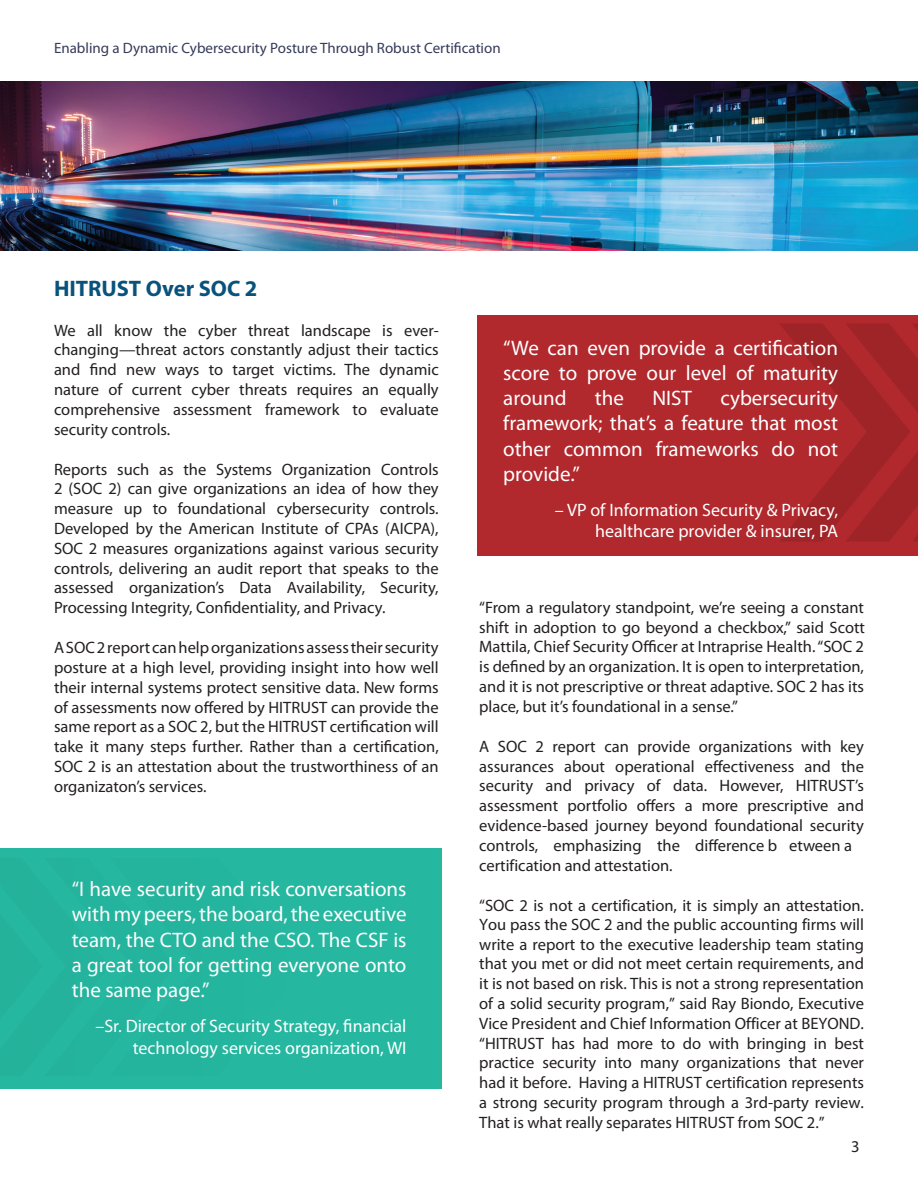
<style>
.page{position:relative;width:918px;height:1188px;background:#fff}
.page>*{position:absolute;margin:0;border:0;box-sizing:border-box;transform-origin:0 0}
.t1{font:700 22.5px "Myriad Pro";color:#08527b}
.t2{font:21px/25.2px "Myriad Pro";color:#fff;text-align:justify}
.t3{font:18px/21.6px "Myriad Pro";color:#fff;text-align:right}
.t4{font:16.5px/19.8px "Myriad Pro";color:#231f20;text-align:justify}
.t5{font:15px "Myriad Pro";color:#353b59}
</style>
<div class="page">
<img style="left:0;top:81px;width:918px;height:170px">
<div style="left:477px;top:315px;width:441px;height:241px;background:#b1282d"></div>
<div style="left:0;top:849px;width:441px;height:240px;background:#25b7a0"></div>
<p class="t5" style="left:54px;top:38px;width:448px">Enabling a Dynamic Cybersecurity Posture Through Robust Certification</p>
<h1 class="t1" style="left:54px;top:273px;width:205px">HITRUST Over SOC 2</h1>
<p class="t4" style="left:54px;top:320px;width:386px">We all know the cyber threat landscape is ever&shy;changing—threat actors constantly adjust their tactics and find new ways to target victims. The dynamic nature of current cyber threats requires an equally comprehensive assessment framework to evaluate security controls.</p>
<p class="t4" style="left:54px;top:459px;width:386px">Reports such as the Systems Organization Controls 2 (SOC 2) can give organizations an idea of how they measure up to foundational cybersecurity controls.<br>Developed by the American Institute of CPAs (AICPA), SOC 2 measures organizations against various security controls, delivering an audit report that speaks to the assessed organization’s Data Availability, Security, Processing Integrity, Confidentiality, and Privacy.</p>
<p class="t4" style="left:54px;top:638px;width:386px">A SOC 2 report can help organizations assess their security posture at a high level, providing insight into how well their internal systems protect sensitive data. New forms of assessments now offered by HITRUST can provide the same report as a SOC 2, but the HITRUST certification will take it many steps further. Rather than a certification, SOC 2 is an attestation about the trustworthiness of an organizaton’s services.</p>
<p class="t2" style="left:72px;top:876px;width:336px">“I have security and risk conversations with my peers, the board, the executive team, the CTO and the CSO. The CSF is a great tool for getting everyone onto the same page.”</p>
<p class="t3" style="left:95px;top:1015px;width:313px">–Sr. Director of Security Strategy, financial technology services organization, WI</p>
<p class="t2" style="left:503px;top:335px;width:336px">“We can even provide a certification score to prove our level of maturity around</p>
<p class="t2" style="left:503px;top:385px;width:336px;text-indent:217px">cybersecurity framework; that’s a feature that most other common frameworks do not provide.”</p>
<p class="t3" style="left:555px;top:499px;width:285px">– VP of Information Security &amp; Privacy, healthcare provider &amp; insurer, PA</p>
<p class="t2" style="left:595px;top:385px;width:31px">the</p>
<p class="t2" style="left:652px;top:385px;width:41px">NIST</p>
<p class="t4" style="left:479px;top:597px;width:387px">“From a regulatory standpoint, we’re seeing a constant shift in adoption to go beyond a checkbox,” said Scott Mattila, Chief Security Officer at Intraprise Health.“SOC 2 is defined by an organization. It is open to interpretation, and it is not prescriptive or threat adaptive. SOC 2 has its place, but it’s foundational in a sense.”</p>
<p class="t4" style="left:479px;top:736px;width:386px;text-align:left">A SOC 2 report can provide organizations with key assurances about operational effectiveness and the security and privacy of data. However, HITRUST’s assessment portfolio offers a more prescriptive and evidence-based journey beyond foundational security controls, emphasizing the difference b etween a certification and attestation.</p>
<p class="t4" style="left:479px;top:895px;width:386px">“SOC 2 is not a certification, it is simply an attestation.<br>You pass the SOC 2 and the public accounting firms will write a report to the executive leadership team stating that you met or did not meet certain requirements, and it is not based on risk. This is not a strong representation of a solid security program,” said Ray Biondo, Executive Vice President and Chief Information Officer at BEYOND. “HITRUST has had more to do with bringing in best practice security into many organizations that never had it before. Having a HITRUST certification represents a strong security program through a 3rd-party review.<br>That is what really separates HITRUST from SOC 2.”</p>
<p class="t4" style="left:851px;top:1137px;width:10px">3</p>
</div>
